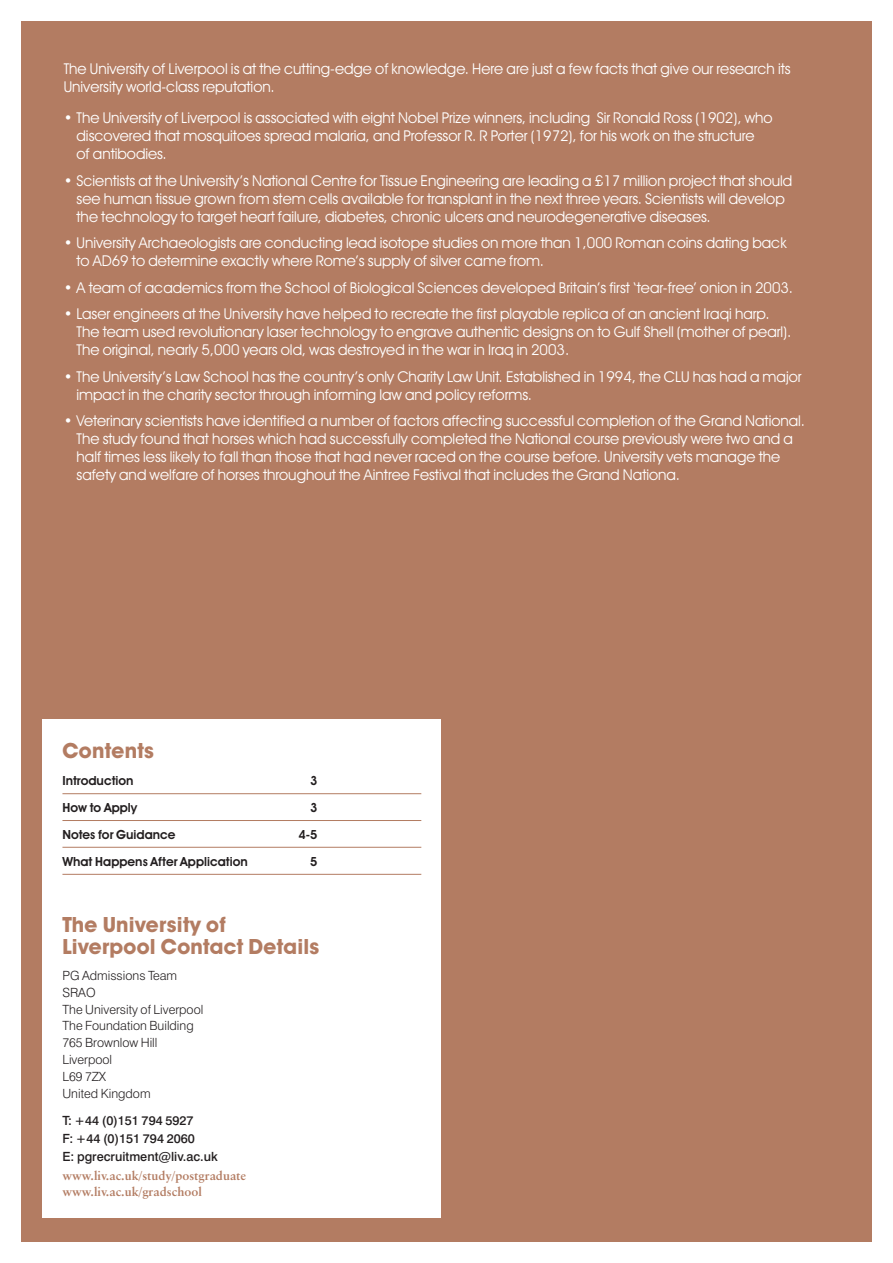
<style>
.page{position:relative;width:893px;height:1263px;background:#fff}
.page>*{position:absolute;margin:0;border:0;box-sizing:border-box;transform-origin:0 0}
.t1{font:700 21.15px/22.5px "Avant Garde IT Cby BT";letter-spacing:.01em;color:#b37c62}
.t2{font:15px/18px "Avant Garde IT Cby BT";color:#fff}
.t3{font:300 12.6px/16.8px "Swiss 721 BT";color:#231f20}
.t4{font:600 12.6px "Avant Garde IT Cby BT";color:#231f20}
.t5{font:500 12.6px/18.3px "Swiss 721 BT";color:#231f20}
.t6{font:700 12.6px/16.5px "Classical Garamond BT";color:#b37c62}
</style>
<div class="page">
<div style="left:21px;top:21px;width:851px;height:1221px;background:#b37c62"></div>
<div style="left:43px;top:719px;width:398px;height:499px;background:#fff"></div>
<hr style="left:62px;top:793px;width:359px;height:1px;background:#b37c62">
<hr style="left:62px;top:820px;width:359px;height:1px;background:#b37c62">
<hr style="left:62px;top:847px;width:359px;height:1px;background:#b37c62">
<hr style="left:62px;top:874px;width:359px;height:1px;background:#b37c62">
<p class="t2" style="left:64px;top:61px;width:728px">The University of Liverpool is at the cutting-edge of knowledge. Here are just a few facts that give our research its<br>University world-class reputation.</p>
<p class="t2" style="left:77px;top:110px;width:698px;text-indent:-13px">• The University of Liverpool is associated with eight Nobel Prize winners, including Sir Ronald Ross (1902), who discovered that mosquitoes spread malaria, and Professor R. R Porter (1972), for his work on the structure<br>of antibodies.</p>
<p class="t2" style="left:77px;top:173px;width:717px;text-indent:-13px">• Scientists at the University’s National Centre for Tissue Engineering are leading a £17 million project that should see human tissue grown from stem cells available for transplant in the next three years. Scientists will develop the technology to target heart failure, diabetes, chronic ulcers and neurodegenerative diseases.</p>
<p class="t2" style="left:77px;top:235px;width:712px;text-indent:-13px">• University Archaeologists are conducting lead isotope studies on more than 1,000 Roman coins dating back to AD69 to determine exactly where Rome’s supply of silver came from.</p>
<p class="t2" style="left:64px;top:280px;width:731px">• A team of academics from the School of Biological Sciences developed Britain’s first ‘tear-free’ onion in 2003.</p>
<p class="t2" style="left:77px;top:306px;width:716px;text-indent:-13px">• Laser engineers at the University have helped to recreate the first playable replica of an ancient Iraqi harp.<br>The team used revolutionary laser technology to engrave authentic designs on to Gulf Shell (mother of pearl).<br>The original, nearly 5,000 years old, was destroyed in the war in Iraq in 2003.</p>
<p class="t2" style="left:77px;top:369px;width:726px;text-indent:-13px">• The University’s Law School has the country’s only Charity Law Unit. Established in 1994, the CLU has had a major impact in the charity sector through informing law and policy reforms.</p>
<p class="t2" style="left:77px;top:413px;width:730px;text-indent:-13px">• Veterinary scientists have identified a number of factors affecting successful completion of the Grand National.<br>The study found that horses which had successfully completed the National course previously were two and a half times less likely to fall than those that had never raced on the course before. University vets manage the safety and welfare of horses throughout the Aintree Festival that includes the Grand Nationa.</p>
<h1 class="t1" style="left:62px;top:741px;width:93px">Contents</h1>
<p class="t4" style="left:62px;top:776px;width:73px">Introduction</p>
<p class="t4" style="left:310px;top:776px;width:9px">3</p>
<p class="t4" style="left:62px;top:803px;width:76px">How to Apply</p>
<p class="t4" style="left:310px;top:803px;width:9px">3</p>
<p class="t4" style="left:62px;top:830px;width:115px">Notes for Guidance</p>
<p class="t4" style="left:299px;top:830px;width:21px">4-5</p>
<p class="t4" style="left:62px;top:857px;width:187px">What Happens After Application</p>
<p class="t4" style="left:310px;top:857px;width:9px">5</p>
<h1 class="t1" style="left:62px;top:915px;width:259px">The University of<br>Liverpool Contact Details</h1>
<p class="t3" style="left:62px;top:968px;width:142px">PG Admissions Team<br>SRAO<br>The University of Liverpool<br>The Foundation Building<br>765 Brownlow Hill<br>Liverpool<br>L69 7ZX<br>United Kingdom</p>
<p class="t5" style="left:62px;top:1112px;width:157px">T: +44 (0)151 794 5927<br>F: +44 (0)151 794 2060<br>E: pgrecruitment@liv.ac.uk</p>
<p class="t6" style="left:62px;top:1168px;width:185px">www.liv.ac.uk/study/postgraduate www.liv.ac.uk/gradschool</p>
</div>
